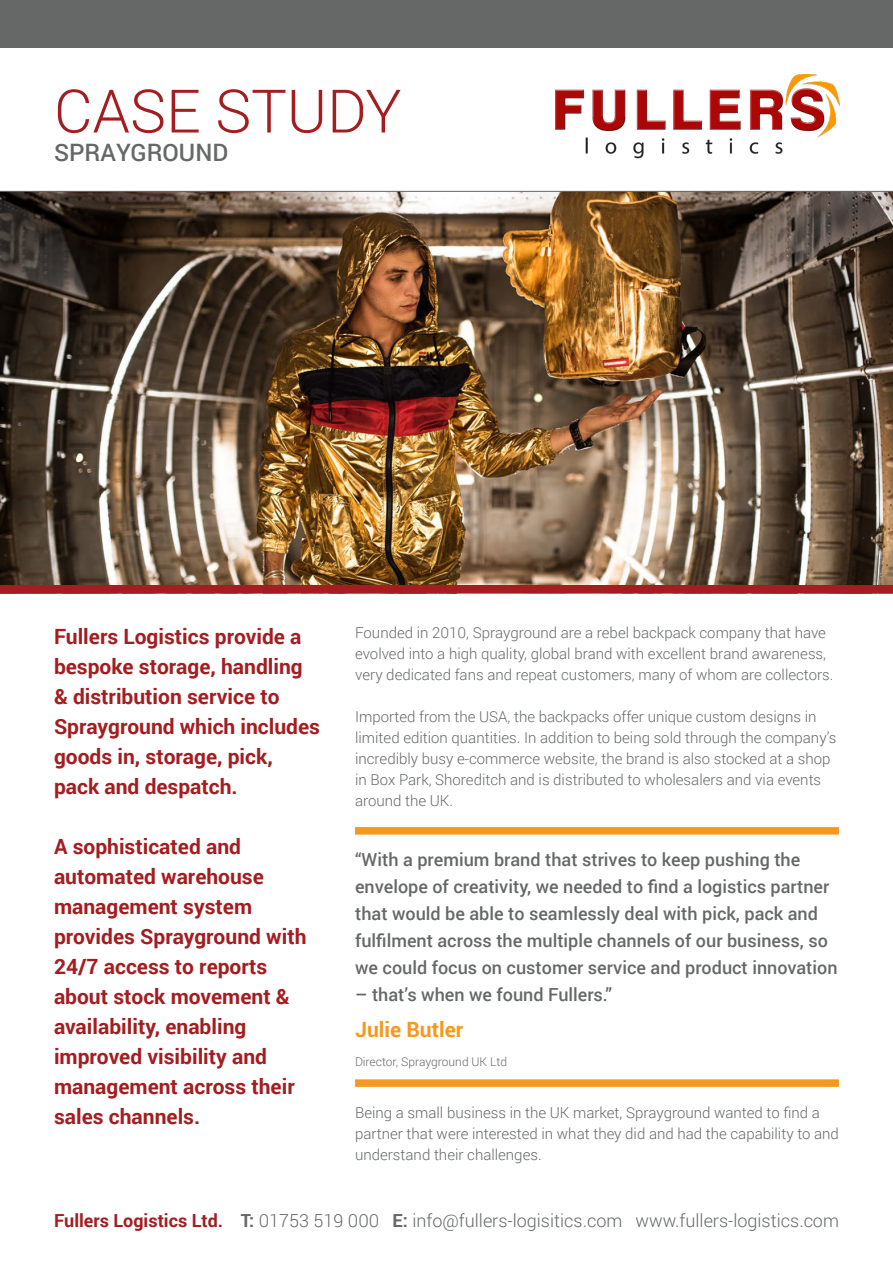
<style>
.page{position:relative;width:893px;height:1263px;background:#fff}
.page>*{position:absolute;margin:0;border:0;box-sizing:border-box;transform-origin:0 0}
.t1{font:300 60px "Roboto";color:#a41d20}
.t2{font:500 24px "Roboto";color:#666868}
.Body_Copy_8pt{font:700 21px/30px "Roboto";color:#a41d20}
.Intro_Copy{font:700 21px "Roboto";color:#f7981d}
.Intro_Copy-2{font:500 18px/27px "Roboto";color:#666868}
.Intro_Copy-3{font:300 18px "Roboto";color:#666868}
.Intro_Copy-4{font:300 15px/21px "Roboto";color:#666868}
.Intro_Copy-5{font:300 12px "Roboto";color:#666868}
.s1{font-weight:700;color:#a41d20}
.s2{font-weight:700}
</style>
<div class="page">
<img style="left:0;top:191px;width:893px;height:403px">
<img style="left:556px;top:75px;width:283px;height:84px">
<div style="left:0;top:0;width:893px;height:47px;background:#666868"></div>
<div style="left:0;top:586px;width:893px;height:7px;background:#a41d20"></div>
<div style="left:355px;top:827px;width:484px;height:8px;background:#f7981d"></div>
<div style="left:355px;top:1079px;width:484px;height:8px;background:#f7981d"></div>
<p class="t1" style="left:54px;top:70px;width:349px">CASE STUDY</p>
<p class="t2" style="left:54px;top:136px;width:176px">SPRAYGROUND</p>
<p class="Body_Copy_8pt" style="left:54px;top:621px;width:268px">Fullers Logistics provide a bespoke storage, handling &amp; distribution service to<br>Sprayground which includes goods in, storage, pick, pack and despatch.</p>
<p class="Body_Copy_8pt" style="left:54px;top:831px;width:254px">A sophisticated and automated warehouse management system provides Sprayground with<br>24/7 access to reports about stock movement &amp; availability, enabling improved visibility and management across their sales channels.</p>
<p class="Intro_Copy-4" style="left:355px;top:621px;width:480px">Founded in 2010, Sprayground are a rebel backpack company that have evolved into a high quality, global brand with excellent brand awareness, very dedicated fans and repeat customers, many of whom are collectors.</p>
<p class="Intro_Copy-4" style="left:355px;top:705px;width:483px">Imported from the USA, the backpacks offer unique custom designs in limited edition quantities. In addition to being sold through the company’s incredibly busy e-commerce website, the brand is also stocked at a shop in Box Park, Shoreditch and is distributed to wholesalers and via events around the UK.</p>
<p class="Intro_Copy-2" style="left:355px;top:846px;width:484px">“With a premium brand that strives to keep pushing the envelope of creativity, we needed to find a logistics partner that would be able to seamlessly deal with pick, pack and fulfilment across the multiple channels of our business, so we could focus on customer service and product innovation</p>
<p class="Intro_Copy-2" style="left:355px;top:981px;width:259px">– that’s when we found Fullers.”</p>
<p class="Intro_Copy" style="left:355px;top:1015px;width:110px">Julie Butler</p>
<p class="Intro_Copy-5" style="left:355px;top:1053px;width:154px">Director, Sprayground UK Ltd</p>
<p class="Intro_Copy-4" style="left:355px;top:1102px;width:485px">Being a small business in the UK market, Sprayground wanted to find a partner that were interested in what they did and had the capability to and understand their challenges.</p>
<p class="Intro_Copy-3" style="left:54px;top:1208px;width:786px"><span class="s1">Fullers Logistics Ltd.</span> <span class="s2">T:</span> 01753 519 000 <span class="s2">E:</span> info@fullers-logisitics.com www.fullers-logistics.com</p>
</div>
